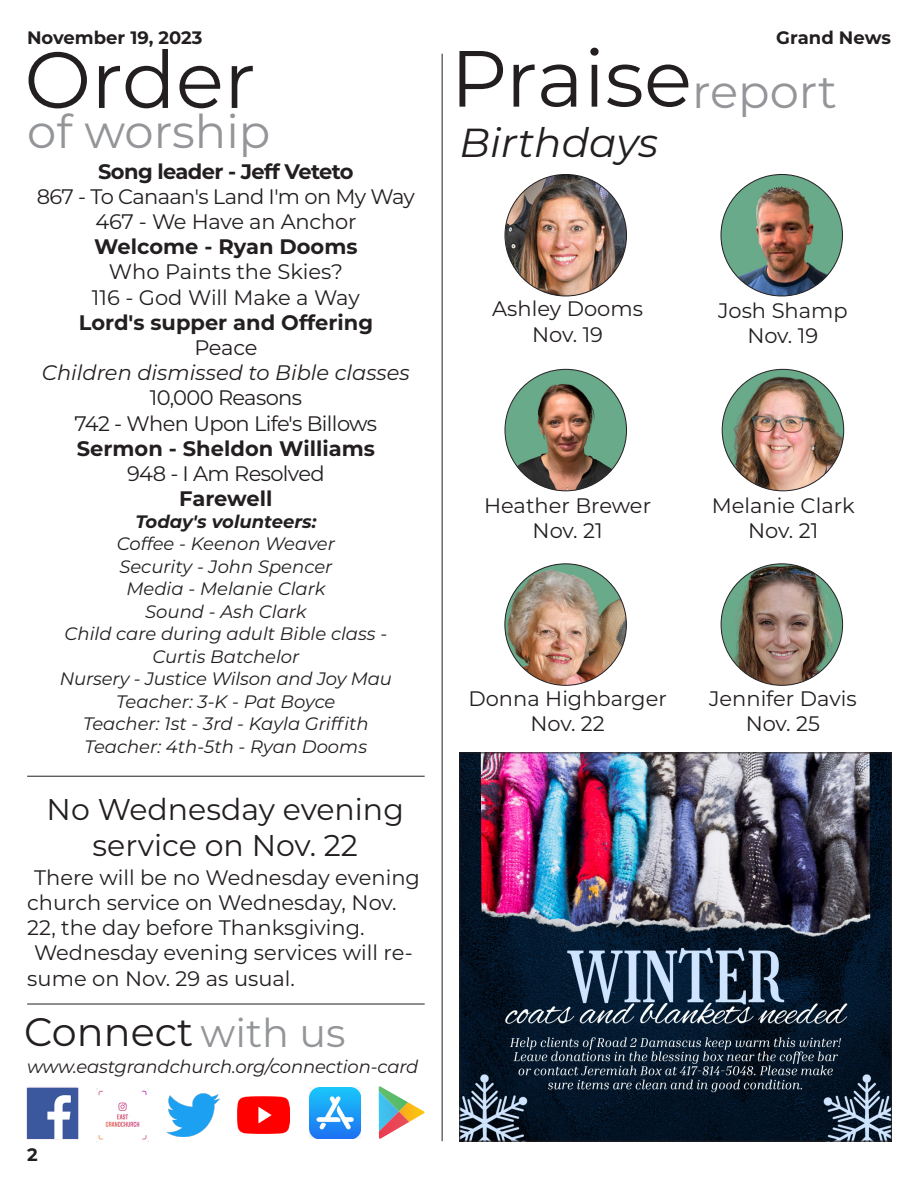
<style>
.page{position:relative;width:918px;height:1188px;background:#fff}
.page>*{position:absolute;margin:0;border:0;box-sizing:border-box;transform-origin:0 0}
.t1{font:79.5px "Montserrat";color:#231f20}
.t2{font:46.5px "Montserrat";color:#939598}
.t3{font:italic 40.5px "Montserrat";color:#231f20}
.t4{font:39.75px "Montserrat";color:#231f20}
.Heading_page_3{font:30px/36px "Montserrat";color:#231f20;text-align:center}
.Body_page_3{font:21px/25.2px "Montserrat";color:#231f20}
.Worship_-_song{font:21px "Montserrat";letter-spacing:-.03em;color:#231f20}
.Worship_-_song-2{font:700 21px "Montserrat";color:#231f20}
.Worship_-_song-3{font:21px "Montserrat";color:#231f20}
.Worship_-_song-4{font:italic 21px "Montserrat";color:#231f20}
.Worship_-_song-5{font:700 21px "Montserrat";letter-spacing:-.03em;color:#231f20}
.Worship_-_song-6{font:21px "Montserrat";letter-spacing:-.01em;color:#231f20}
.Worship_-_song-7{font:italic 18px/22.5px "Montserrat";color:#231f20;text-align:center}
.Body_page_3-2{font:italic 18px "Montserrat";letter-spacing:-.01em;color:#231f20}
.Page_number{font:700 18px "Montserrat";color:#231f20}
.Worship_-_song-8{font:italic 700 18px "Montserrat";color:#231f20}
.s1{color:#939598}
</style>
<div class="page">
<hr style="left:442px;top:54px;width:1px;height:1087px;background:#231f20">
<img style="left:28px;top:1089px;width:49px;height:49px">
<div style="left:26px;top:1087px;width:53px;height:53px;border:1px solid #faeff3"></div>
<img style="left:96px;top:1088px;width:52px;height:52px">
<img style="left:166px;top:1093px;width:53px;height:43px">
<img style="left:237px;top:1097px;width:53px;height:36px">
<img style="left:309px;top:1087px;width:52px;height:52px">
<svg style="left:379px;top:1086px;width:46px;height:53px"></svg>
<hr style="left:27px;top:776px;width:398px;height:1px;background:#231f20">
<img style="left:721px;top:174px;width:121px;height:122px;border-radius:61px">
<img style="left:505px;top:174px;width:122px;height:122px;border-radius:61px">
<img style="left:505px;top:369px;width:122px;height:122px;border-radius:61px">
<img style="left:722px;top:369px;width:122px;height:122px;border-radius:61px">
<img style="left:505px;top:564px;width:121px;height:121px;border-radius:61px">
<hr style="left:27px;top:1004px;width:398px;height:1px;background:#231f20">
<img style="left:462px;top:755px;width:428px;height:384px">
<img style="left:721px;top:564px;width:122px;height:121px;border-radius:61px">
<p class="Page_number" style="left:27px;top:25px;width:177px">November 19, 2023</p>
<p class="Page_number" style="left:776px;top:25px;width:116px">Grand News</p>
<p class="t1" style="left:450px;top:24px;width:243px">Praise</p>
<p class="t1" style="left:24px;top:25px;width:233px">Order</p>
<p class="t2" style="left:27px;top:99px;width:245px">of worship</p>
<p class="t2" style="left:692px;top:59px;width:147px">report</p>
<p class="t3" style="left:460px;top:115px;width:200px">Birthdays</p>
<p class="Worship_-_song-5" style="left:98px;top:156px;width:257px">Song leader - Jeff Veteto</p>
<p class="Worship_-_song" style="left:37px;top:182px;width:380px">867 - To Canaan's Land I'm on My Way</p>
<p class="Worship_-_song-6" style="left:95px;top:207px;width:263px">467 - We Have an Anchor</p>
<p class="Worship_-_song-2" style="left:94px;top:232px;width:265px">Welcome - Ryan Dooms</p>
<p class="Worship_-_song-3" style="left:109px;top:258px;width:236px">Who Paints the Skies?</p>
<p class="Worship_-_song-3" style="left:92px;top:283px;width:269px">116 - God Will Make a Way</p>
<p class="Worship_-_song-2" style="left:79px;top:307px;width:296px">Lord's supper and Offering</p>
<p class="Worship_-_song" style="left:194px;top:333px;width:65px">Peace</p>
<p class="Worship_-_song-4" style="left:42px;top:358px;width:369px">Children dismissed to Bible classes</p>
<p class="Worship_-_song" style="left:150px;top:384px;width:154px">10,000 Reasons</p>
<p class="Worship_-_song" style="left:75px;top:409px;width:304px">742 - When Upon Life's Billows</p>
<p class="Worship_-_song-2" style="left:77px;top:433px;width:300px">Sermon - Sheldon Williams</p>
<p class="Worship_-_song" style="left:127px;top:459px;width:199px">948 - I Am Resolved</p>
<p class="Worship_-_song-2" style="left:179px;top:484px;width:95px">Farewell</p>
<p class="Worship_-_song-8" style="left:135px;top:508px;width:182px">Today's volunteers:</p>
<p class="Worship_-_song-7" style="left:117px;top:532px;width:220px">Coffee - Keenon Weaver</p>
<p class="Worship_-_song-7" style="left:119px;top:555px;width:215px">Security - John Spencer</p>
<p class="Worship_-_song-7" style="left:126px;top:577px;width:201px">Media - Melanie Clark</p>
<p class="Worship_-_song-7" style="left:145px;top:600px;width:163px">Sound - Ash Clark</p>
<p class="Worship_-_song-7" style="left:65px;top:622px;width:324px">Child care during adult Bible class -<br>Curtis Batchelor</p>
<p class="Worship_-_song-7" style="left:60px;top:667px;width:334px">Nursery - Justice Wilson and Joy Mau</p>
<p class="Worship_-_song-7" style="left:116px;top:690px;width:221px">Teacher: 3-K - Pat Boyce</p>
<p class="Worship_-_song-7" style="left:83px;top:712px;width:287px">Teacher: 1st - 3rd - Kayla Griffith</p>
<p class="Worship_-_song-7" style="left:85px;top:735px;width:284px">Teacher: 4th-5th - Ryan Dooms</p>
<p class="Body_page_3" style="left:492px;top:296px;width:152px">Ashley Dooms</p>
<p class="Body_page_3" style="left:532px;top:321px;width:72px">Nov. 19</p>
<p class="Body_page_3" style="left:718px;top:297px;width:131px">Josh Shamp</p>
<p class="Body_page_3" style="left:747px;top:322px;width:72px">Nov. 19</p>
<p class="Body_page_3" style="left:712px;top:492px;width:144px">Melanie Clark</p>
<p class="Body_page_3" style="left:748px;top:517px;width:72px">Nov. 21</p>
<p class="Body_page_3" style="left:484px;top:492px;width:168px">Heather Brewer</p>
<p class="Body_page_3" style="left:533px;top:518px;width:72px">Nov. 21</p>
<p class="Body_page_3" style="left:709px;top:685px;width:149px">Jennifer Davis</p>
<p class="Body_page_3" style="left:746px;top:710px;width:76px">Nov. 25</p>
<p class="Body_page_3" style="left:468px;top:685px;width:200px">Donna Highbarger</p>
<p class="Body_page_3" style="left:530px;top:710px;width:76px">Nov. 22</p>
<p class="Heading_page_3" style="left:47px;top:790px;width:359px">No Wednesday evening service on Nov. 22</p>
<p class="Body_page_3" style="left:27px;top:864px;width:394px;text-indent:7px">There will be no Wednesday evening church service on Wednesday, Nov.<br>22, the day before Thanksgiving.</p>
<p class="Body_page_3" style="left:27px;top:940px;width:387px;text-indent:7px">Wednesday evening services will re&shy;sume on Nov. 29 as usual.</p>
<p class="t4" style="left:24px;top:1004px;width:323px">Connect <span class="s1">with us</span></p>
<p class="Body_page_3-2" style="left:27px;top:1054px;width:393px">www.eastgrandchurch.org/connection-card</p>
<p class="Page_number" style="left:27px;top:1142px;width:12px">2</p>
</div>
